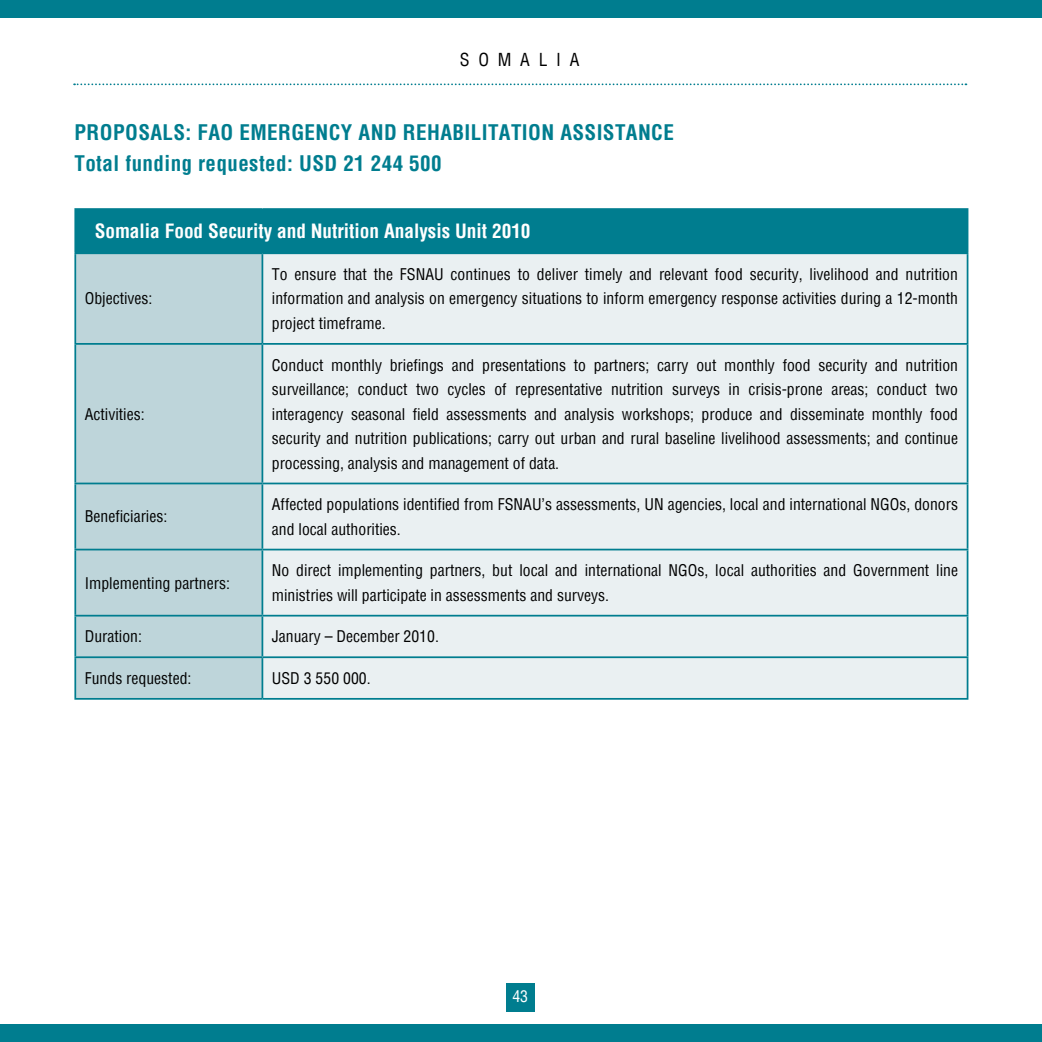
<style>
.page{position:relative;width:1042px;height:1042px;background:#fff}
.page>*{position:absolute;margin:0;border:0;box-sizing:border-box;transform-origin:0 0}
.t1{font:700 condensed 21px/31.2px "Helvetica";letter-spacing:.02em;color:#007d8f}
.t2{font:700 condensed 19.25px "Helvetica";color:#fff}
.t3{font:condensed 17.5px "Helvetica";letter-spacing:.5em;color:#000}
.t4{font:condensed 15.75px/24.5px "Helvetica";color:#000;text-align:justify}
.t5{font:condensed 15.75px "Helvetica";color:#fff}
</style>
<div class="page">
<div style="left:506px;top:983px;width:28px;height:29px;background:#007d8f"></div>
<div style="left:75px;top:209px;width:892px;height:44px;background:#007d8f"></div>
<div style="left:76px;top:254px;width:185px;height:444px;background:#bed5da"></div>
<div style="left:263px;top:254px;width:703px;height:444px;background:#eaf0f2"></div>
<hr style="left:74px;top:208px;width:188px;height:2px;background:#007d8f">
<hr style="left:74px;top:210px;width:2px;height:42px;background:#007d8f">
<hr style="left:262px;top:208px;width:706px;height:2px;background:#007d8f">
<hr style="left:966px;top:210px;width:2px;height:42px;background:#007d8f">
<hr style="left:74px;top:252px;width:188px;height:2px;background:#007d8f">
<hr style="left:74px;top:254px;width:2px;height:89px;background:#007d8f">
<hr style="left:262px;top:252px;width:706px;height:2px;background:#007d8f">
<hr style="left:261px;top:254px;width:2px;height:89px;background:#007d8f">
<hr style="left:966px;top:254px;width:2px;height:89px;background:#007d8f">
<hr style="left:74px;top:343px;width:188px;height:2px;background:#007d8f">
<hr style="left:74px;top:345px;width:2px;height:137px;background:#007d8f">
<hr style="left:262px;top:343px;width:706px;height:2px;background:#007d8f">
<hr style="left:261px;top:345px;width:2px;height:137px;background:#007d8f">
<hr style="left:966px;top:345px;width:2px;height:137px;background:#007d8f">
<hr style="left:74px;top:482px;width:188px;height:2px;background:#007d8f">
<hr style="left:74px;top:484px;width:2px;height:65px;background:#007d8f">
<hr style="left:262px;top:482px;width:706px;height:2px;background:#007d8f">
<hr style="left:261px;top:484px;width:2px;height:65px;background:#007d8f">
<hr style="left:966px;top:484px;width:2px;height:65px;background:#007d8f">
<hr style="left:74px;top:549px;width:188px;height:1px;background:#007d8f">
<hr style="left:74px;top:550px;width:2px;height:65px;background:#007d8f">
<hr style="left:262px;top:549px;width:706px;height:1px;background:#007d8f">
<hr style="left:261px;top:550px;width:2px;height:65px;background:#007d8f">
<hr style="left:966px;top:550px;width:2px;height:65px;background:#007d8f">
<hr style="left:74px;top:615px;width:188px;height:1px;background:#007d8f">
<hr style="left:74px;top:616px;width:2px;height:40px;background:#007d8f">
<hr style="left:262px;top:615px;width:706px;height:1px;background:#007d8f">
<hr style="left:261px;top:616px;width:2px;height:40px;background:#007d8f">
<hr style="left:966px;top:616px;width:2px;height:40px;background:#007d8f">
<hr style="left:74px;top:656px;width:188px;height:2px;background:#007d8f">
<hr style="left:74px;top:658px;width:2px;height:40px;background:#007d8f">
<hr style="left:262px;top:656px;width:706px;height:2px;background:#007d8f">
<hr style="left:261px;top:658px;width:2px;height:40px;background:#007d8f">
<hr style="left:966px;top:658px;width:2px;height:40px;background:#007d8f">
<hr style="left:74px;top:698px;width:188px;height:2px;background:#007d8f">
<hr style="left:262px;top:698px;width:706px;height:2px;background:#007d8f">
<svg style="left:74px;top:83px;width:892px;height:2px"></svg>
<div style="left:0;top:0;width:1042px;height:17px;background:#007d8f"></div>
<div style="left:0;top:1024px;width:1042px;height:18px;background:#007d8f"></div>
<p class="t3" style="left:460px;top:49px;width:121px">SOMALIA</p>
<h1 class="t1" style="left:74px;top:116px;width:589px">PR OPOSALS : FAO Emergency and Re habilitation Assistance<br>Total funding requested: USD</h1>
<h1 class="t1" style="left:343px;top:148px;width:100px">21 244 500</h1>
<p class="t2" style="left:95px;top:219px;width:437px">Somalia Food Security and Nutrition Analysis Unit 2010</p>
<p class="t4" style="left:85px;top:286px;width:69px">Objectives:</p>
<p class="t4" style="left:85px;top:401px;width:61px">Activities:</p>
<p class="t4" style="left:85px;top:504px;width:84px">Beneficiaries:</p>
<p class="t4" style="left:85px;top:570px;width:147px">Implementing partners:</p>
<p class="t4" style="left:272px;top:262px;width:688px">To ensure that the FSNAU continues to deliver timely and relevant food security, livelihood and nutrition information and analysis on emergency situations to inform emergency response activities during a 12‑month project timeframe.</p>
<p class="t4" style="left:272px;top:352px;width:688px">Conduct monthly briefings and presentations to partners; carry out monthly food security and nutrition surveillance; conduct two cycles of representative nutrition surveys in crisis-prone areas; conduct two interagency seasonal field assessments and analysis workshops; produce and disseminate monthly food security and nutrition publications; carry out urban and rural baseline livelihood assessments; and continue processing, analysis and management of data.</p>
<p class="t4" style="left:272px;top:492px;width:688px">Affected populations identified from FSNAU’s assessments, UN agencies, local and international NGOs, donors and local authorities.</p>
<p class="t4" style="left:272px;top:558px;width:688px">No direct implementing partners, but local and international NGOs, local authorities and Government line ministries will participate in assessments and surveys.</p>
<p class="t4" style="left:85px;top:624px;width:59px">Duration:</p>
<p class="t4" style="left:272px;top:624px;width:169px">January – December 2010.</p>
<p class="t4" style="left:85px;top:666px;width:108px">Funds requested:</p>
<p class="t4" style="left:272px;top:666px;width:100px">USD 3 550 000.</p>
<p class="t5" style="left:512px;top:986px;width:17px">43</p>
</div>
